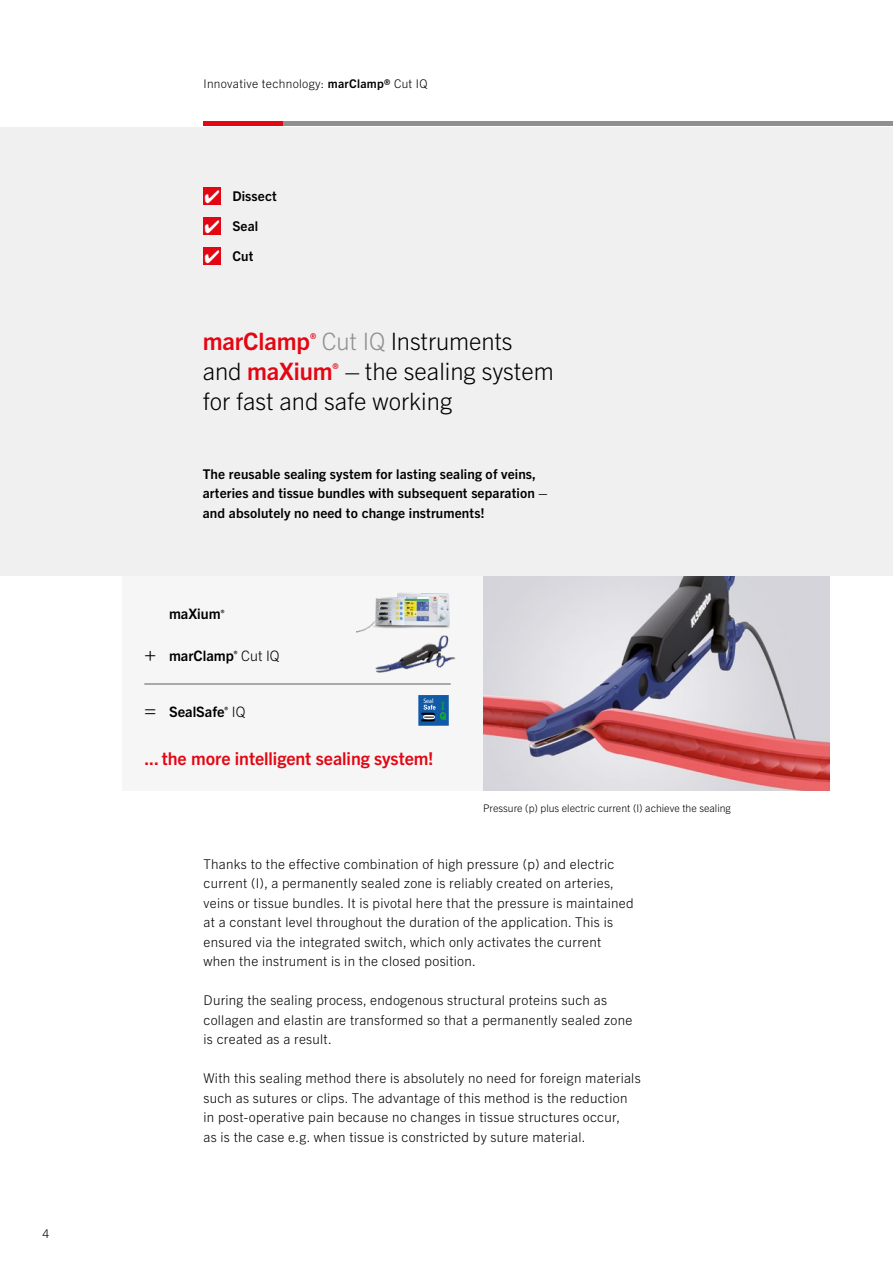
<style>
.page{position:relative;width:893px;height:1263px;background:#fff}
.page>*{position:absolute;margin:0;border:0;box-sizing:border-box;transform-origin:0 0}
.t1{font:300 24px/30px "Trade Gothic Next LT Pro";color:#000}
.t2{font:18px/29.7px "Zapf Dingbats";color:#fff;text-align:justify}
.t3{font:700 17.7px "Trade Gothic Next LT Pro";letter-spacing:-.005em;color:#e30613}
.t4{font:700 14.4px "Trade Gothic Next LT Pro";color:#000}
.t5{font:300 13.5px/19.5px "Trade Gothic Next LT Pro";letter-spacing:.02em;color:#000}
.t6{font:700 13.5px/19.5px "Trade Gothic Next LT Pro";letter-spacing:.01em;color:#000}
.t7{font:300 12px "Trade Gothic Next LT Pro";letter-spacing:.025em;color:#000}
.t8{font:300 10.5px "Trade Gothic Next LT Pro";color:#000}
.t9{font:6.45px "Myriad Pro";color:#fff;scale:.92 1}
.s1{font-weight:700}
.s2{font-weight:700;color:#e30613}
.s3{color:#909090}
.s4{font-weight:300;font-size:20.55px}
.s5{font-weight:300}
</style>
<div class="page">
<hr style="left:203px;top:121px;width:81px;height:4px;background:#e30613">
<hr style="left:284px;top:121px;width:609px;height:4px;background:#909090">
<div style="left:0;top:128px;width:893px;height:448px;background:#f0f0f0"></div>
<div style="left:123px;top:576px;width:641px;height:214px;background:#f6f6f6"></div>
<img style="left:375px;top:635px;width:81px;height:38px">
<img style="left:356px;top:592px;width:94px;height:40px">
<div style="left:418px;top:695px;width:31px;height:31px;background:#115aa7"></div>
<svg style="left:421px;top:702px;width:25px;height:19px"></svg>
<hr style="left:144px;top:683px;width:307px;height:2px;background:#909090">
<img style="left:483px;top:576px;width:346px;height:214px">
<div style="left:203px;top:188px;width:17px;height:17px;background:#e30613"></div>
<div style="left:203px;top:217px;width:17px;height:17px;background:#e30613"></div>
<div style="left:203px;top:247px;width:17px;height:17px;background:#e30613"></div>
<p class="t7" style="left:43px;top:1225px;width:8px">4</p>
<p class="t7" style="left:203px;top:75px;width:225px">Innovative technology: <span class="s1">marClamp®</span> Cut IQ</p>
<h2 class="t2" style="left:204px;top:182px;width:17px">✔ ✔ ✔</h2>
<p class="t6" style="left:232px;top:186px;width:46px">Dissect</p>
<p class="t6" style="left:232px;top:215px;width:27px">Seal</p>
<p class="t6" style="left:232px;top:245px;width:23px">Cut</p>
<h1 class="t1" style="left:203px;top:325px;width:353px"><span class="s2">marClamp</span><sup>®</sup> <span class="s3">Cut IQ</span> Instruments and <span class="s2">maXium</span><sup>®</sup> – the sealing system for fast and safe working</h1>
<p class="t6" style="left:203px;top:463px;width:346px">The reusable sealing system for lasting sealing of veins, arteries and tissue bundles with subsequent separation – and absolutely no need to change instruments!</p>
<p class="t4" style="left:169px;top:604px;width:57px">maXium<sup>®</sup></p>
<p class="t4" style="left:144px;top:646px;width:137px"><span class="s4">+</span> marClamp<sup>®</sup> <span class="s5">Cut IQ</span></p>
<p class="t9" style="left:423px;top:697px;width:13px">Seal</p>
<p class="t4" style="left:144px;top:701px;width:103px"><span class="s4">=</span> SealSafe<sup>®</sup> <span class="s5">IQ</span></p>
<h3 class="t3" style="left:144px;top:746px;width:291px">... the more intelligent sealing system!</h3>
<p class="t8" style="left:483px;top:801px;width:249px">Pressure (p) plus electric current (I) achieve the sealing</p>
<p class="t5" style="left:203px;top:853px;width:432px">Thanks to the effective combination of high pressure (p) and electric current (I), a permanently sealed zone is reliably created on arteries, veins or tissue bundles. It is pivotal here that the pressure is maintained at a constant level throughout the duration of the application. This is ensured via the integrated switch, which only activates the current when the instrument is in the closed position.</p>
<p class="t5" style="left:203px;top:989px;width:430px">During the sealing process, endogenous structural proteins such as collagen and elastin are transformed so that a permanently sealed zone is created as a result.</p>
<p class="t5" style="left:203px;top:1067px;width:439px">With this sealing method there is absolutely no need for foreign materials such as sutures or clips. The advantage of this method is the reduction in post-operative pain because no changes in tissue structures occur,<br>as is the case e.g. when tissue is constricted by suture material.</p>
</div>
